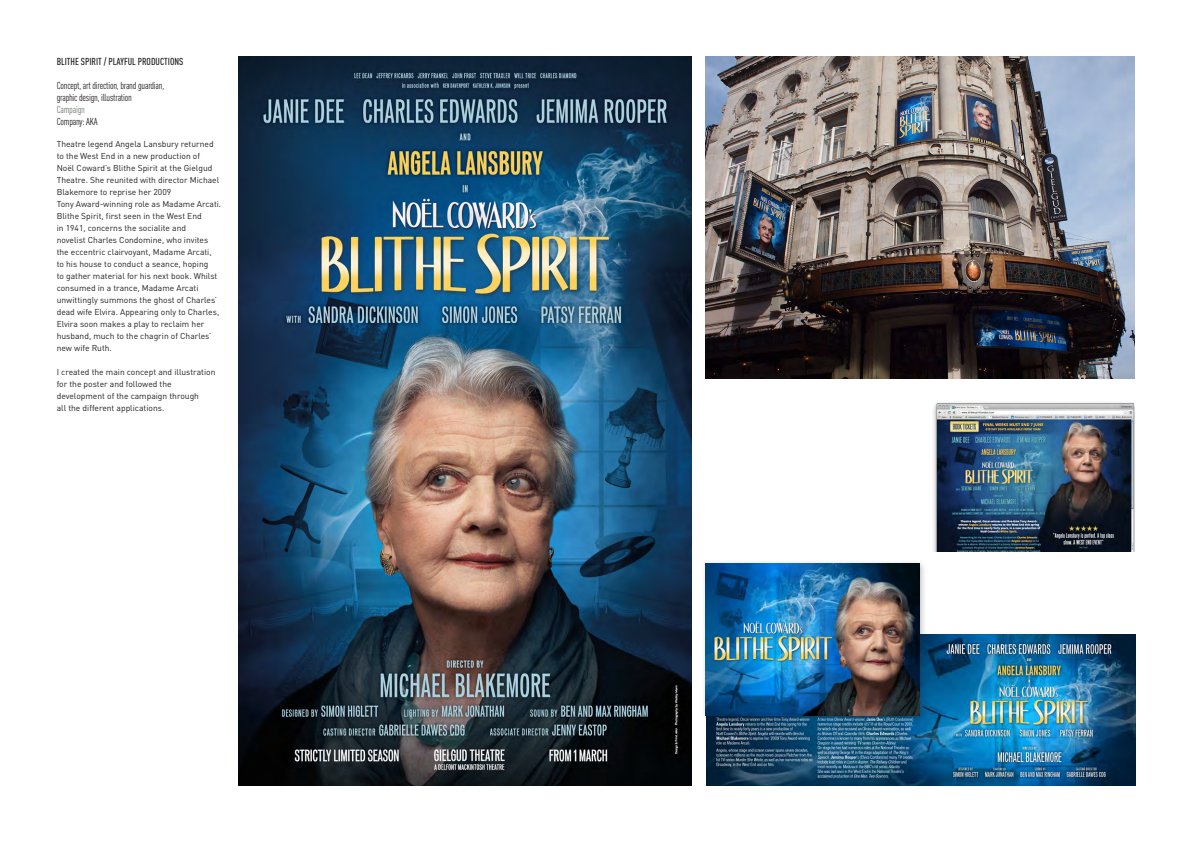
<style>
.page{position:relative;width:1191px;height:842px;background:#fff}
.page>*{position:absolute;margin:0;border:0;box-sizing:border-box;transform-origin:0 0}
.t1{font:10px/12px "DIN Cond";letter-spacing:-.02em;color:#231f20}
.t2{font:500 10px "DIN Cond";color:#231f20}
.t3{font:10px "DIN Cond";letter-spacing:-.02em;color:#727b6e}
.t4{font:8.5px/12px "DIN";color:#231f20}
</style>
<div class="page">
<img style="left:239px;top:57px;width:452px;height:729px">
<img style="left:933px;top:402px;width:201px;height:149px">
<img style="left:705px;top:57px;width:429px;height:321px">
<img style="left:706px;top:634px;width:429px;height:152px">
<div style="left:701px;top:559px;width:226px;height:164px;background:#231f20;opacity:.3"></div>
<img style="left:705px;top:563px;width:214px;height:152px">
<p class="t2" style="left:57px;top:55px;width:128px">BLITHE SPIRIT / PLAYFUL PRODUCTIONS</p>
<p class="t1" style="left:57px;top:79px;width:109px">Concept, art direction, brand guardian, graphic design, illustration</p>
<p class="t3" style="left:57px;top:103px;width:30px">Campaign</p>
<p class="t1" style="left:57px;top:115px;width:43px">Company: AKA</p>
<p class="t4" style="left:57px;top:138px;width:166px">Theatre legend Angela Lansbury returned to the West End in a new production of<br>Noël Coward’s Blithe Spirit at the Gielgud Theatre. She reunited with director Michael Blakemore to reprise her 2009<br>Tony Award-winning role as Madame Arcati.</p>
<p class="t4" style="left:57px;top:210px;width:164px">Blithe Spirit, first seen in the West End<br>in 1941, concerns the socialite and<br>novelist Charles Condomine, who invites the eccentric clairvoyant, Madame Arcati, to his house to conduct a seance, hoping<br>to gather material for his next book. Whilst consumed in a trance, Madame Arcati unwittingly summons the ghost of Charles’ dead wife Elvira. Appearing only to Charles, Elvira soon makes a play to reclaim her husband, much to the chagrin of Charles’ new wife Ruth.</p>
<p class="t4" style="left:57px;top:366px;width:160px">I created the main concept and illustration for the poster and followed the development of the campaign through<br>all the different applications.</p>
</div>
